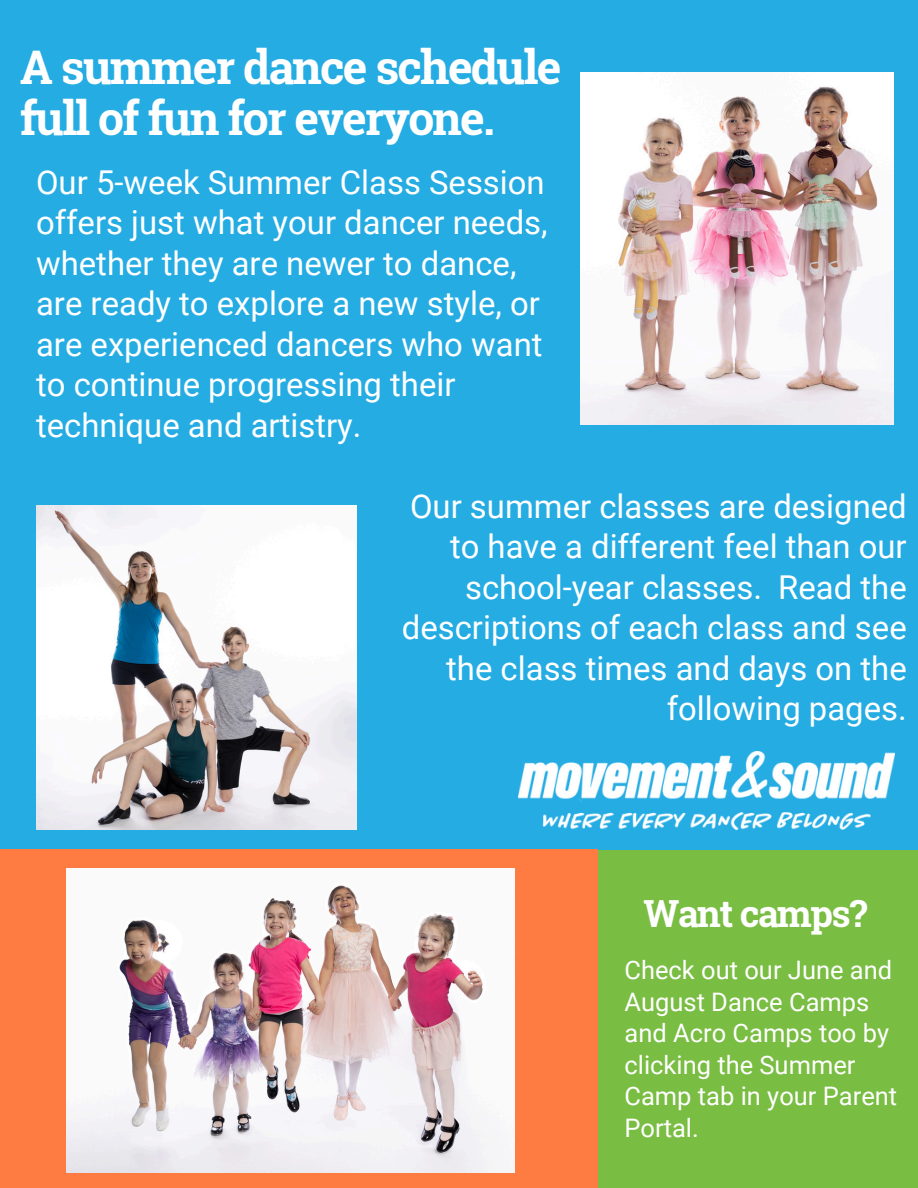
<style>
.page{position:relative;width:918px;height:1188px;background:#79bd43}
.page>*{position:absolute;margin:0;border:0;box-sizing:border-box;transform-origin:0 0}
.t1{font:700 46.35px/50.7px "Roboto Slab";letter-spacing:-.035em;color:#fff}
.t2{font:700 37.35px "Roboto Slab";letter-spacing:-.04em;color:#fff}
.t3{font:32.85px/40.5px "Roboto";color:#fff}
.t4{font:25.5px/31.5px "Roboto";color:#fff}
</style>
<div class="page">
<div style="left:0;top:0;width:918px;height:850px;background:#24ace3"></div>
<div style="left:0;top:850px;width:597px;height:338px;background:#fe7c42"></div>
<img style="left:518px;top:752px;width:377px;height:77px">
<img style="left:580px;top:72px;width:314px;height:352px">
<img style="left:66px;top:869px;width:448px;height:303px">
<img style="left:36px;top:505px;width:321px;height:324px">
<p class="t1" style="left:20px;top:41px;width:543px">A summer dance schedule full of fun for everyone.</p>
<h3 class="t3" style="left:36px;top:162px;width:513px">Our 5-week Summer Class Session offers just what your dancer needs, whether they are newer to dance, are ready to explore a new style, or are experienced dancers who want to continue progressing their technique and artistry.</h3>
<p class="t3" style="left:402px;top:486px;width:506px;text-align:right">Our summer classes are designed to have a different feel than our school-year classes. Read the descriptions of each class and see the class times and days on the following pages.</p>
<h3 class="t2" style="left:644px;top:888px;width:225px">Want camps?</h3>
<p class="t4" style="left:625px;top:955px;width:274px">Check out our June and<br>August Dance Camps and Acro Camps too by clicking the Summer<br>Camp tab in your Parent<br>Portal.</p>
</div>
